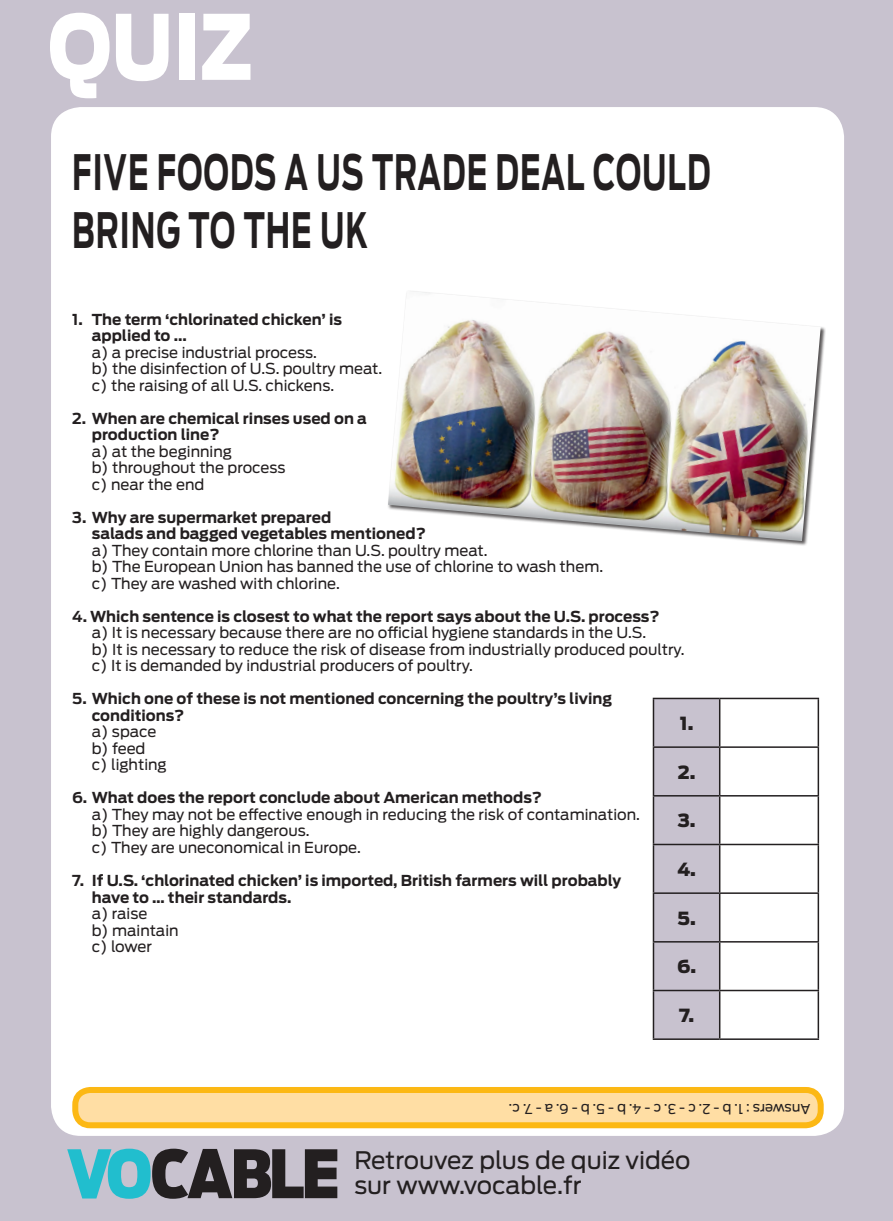
<style>
.page{position:relative;width:893px;height:1221px;background:#fff}
.page>*{position:absolute;margin:0;border:0;box-sizing:border-box;transform-origin:0 0}
.t1{font:900 89.1px "Antenna";color:#fff;scale:.83 1}
.t2{font:700 48.45px/58.1px "Antenna";letter-spacing:.03em;color:#231f20;scale:.62 1}
.t3{font:24px/25.5px "Antenna";color:#231f20}
.t4{font:900 18px "Antenna";color:#231f20}
.t5{font:15px/16.5px "Antenna";color:#231f20}
.t6{font:700 15px/16.5px "Antenna";color:#231f20}
.t7{font:13.5px "Antenna";letter-spacing:-.005em;color:#231f20}
</style>
<div class="page">
<div style="left:0;top:0;width:893px;height:1220px;background:#c8c2cf"></div>
<div style="left:51px;top:107px;width:793px;height:1028px;background:#fff;border-radius:30px"></div>
<svg style="left:67px;top:1148px;width:270px;height:50px"></svg>
<div style="left:75px;top:1089px;width:746px;height:36px;background:#ffdea4;border-radius:15px"></div>
<div style="left:72px;top:1086px;width:752px;height:42px;border:6px solid #fcb814;border-radius:15px"></div>
<div style="left:387px;top:290px;width:439px;height:256px;background:#231f20;opacity:.75"></div>
<img style="left:388px;top:291px;width:433px;height:250px">
<svg style="left:654px;top:699px;width:65px;height:339px;background:#c3bdc9"></svg>
<hr style="left:653px;top:697px;width:67px;height:2px;background:#231f20">
<hr style="left:653px;top:699px;width:1px;height:47px;background:#231f20">
<hr style="left:720px;top:697px;width:99px;height:2px;background:#231f20">
<hr style="left:719px;top:699px;width:1px;height:47px;background:#231f20">
<hr style="left:818px;top:699px;width:1px;height:47px;background:#231f20">
<hr style="left:653px;top:746px;width:67px;height:1px;background:#231f20">
<hr style="left:653px;top:747px;width:1px;height:48px;background:#231f20">
<hr style="left:720px;top:746px;width:99px;height:1px;background:#231f20">
<hr style="left:719px;top:747px;width:1px;height:48px;background:#231f20">
<hr style="left:818px;top:747px;width:1px;height:48px;background:#231f20">
<hr style="left:653px;top:795px;width:67px;height:1px;background:#231f20">
<hr style="left:653px;top:796px;width:1px;height:47px;background:#231f20">
<hr style="left:720px;top:795px;width:99px;height:1px;background:#231f20">
<hr style="left:719px;top:796px;width:1px;height:47px;background:#231f20">
<hr style="left:818px;top:796px;width:1px;height:47px;background:#231f20">
<hr style="left:653px;top:843px;width:67px;height:2px;background:#231f20">
<hr style="left:653px;top:845px;width:1px;height:47px;background:#231f20">
<hr style="left:720px;top:843px;width:99px;height:2px;background:#231f20">
<hr style="left:719px;top:845px;width:1px;height:47px;background:#231f20">
<hr style="left:818px;top:845px;width:1px;height:47px;background:#231f20">
<hr style="left:653px;top:892px;width:67px;height:1px;background:#231f20">
<hr style="left:653px;top:893px;width:1px;height:48px;background:#231f20">
<hr style="left:720px;top:892px;width:99px;height:1px;background:#231f20">
<hr style="left:719px;top:893px;width:1px;height:48px;background:#231f20">
<hr style="left:818px;top:893px;width:1px;height:48px;background:#231f20">
<hr style="left:653px;top:941px;width:67px;height:1px;background:#231f20">
<hr style="left:653px;top:942px;width:1px;height:47px;background:#231f20">
<hr style="left:720px;top:941px;width:99px;height:1px;background:#231f20">
<hr style="left:719px;top:942px;width:1px;height:47px;background:#231f20">
<hr style="left:818px;top:942px;width:1px;height:47px;background:#231f20">
<hr style="left:653px;top:989px;width:67px;height:2px;background:#231f20">
<hr style="left:653px;top:991px;width:1px;height:47px;background:#231f20">
<hr style="left:720px;top:989px;width:99px;height:2px;background:#231f20">
<hr style="left:719px;top:991px;width:1px;height:47px;background:#231f20">
<hr style="left:818px;top:991px;width:1px;height:47px;background:#231f20">
<hr style="left:653px;top:1038px;width:67px;height:1px;background:#231f20">
<hr style="left:720px;top:1038px;width:99px;height:1px;background:#231f20">
<h1 class="t1" style="left:48px;top:-6px;width:248px">QUIZ</h1>
<h2 class="t2" style="left:72px;top:143px;width:1031px">FIVE FOODS A US TRADE DEAL COULD<br>BRING TO THE UK</h2>
<p class="t6" style="left:92px;top:311px;width:252px;text-indent:-20px">1. The term ‘chlorinated chicken’ is applied to ...</p>
<p class="t5" style="left:92px;top:344px;width:292px">a) a precise industrial process.<br>b) the disinfection of U.S. poultry meat. c) the raising of all U.S. chickens.</p>
<p class="t6" style="left:92px;top:410px;width:277px;text-indent:-20px">2. When are chemical rinses used on a production line?</p>
<p class="t5" style="left:92px;top:443px;width:195px">a) at the beginning<br>b) throughout the process c) near the end</p>
<p class="t6" style="left:92px;top:509px;width:336px;text-indent:-20px">3. Why are supermarket prepared<br>salads and bagged vegetables mentioned?</p>
<p class="t5" style="left:92px;top:542px;width:513px">a) They contain more chlorine than U.S. poultry meat.<br>b) The European Union has banned the use of chlorine to wash them. c) They are washed with chlorine.</p>
<p class="t6" style="left:72px;top:608px;width:589px">4. Which sentence is closest to what the report says about the U.S. process?</p>
<p class="t5" style="left:92px;top:624px;width:594px">a) It is necessary because there are no official hygiene standards in the U.S.<br>b) It is necessary to reduce the risk of disease from industrially produced poultry. c) It is demanded by industrial producers of poultry.</p>
<p class="t6" style="left:92px;top:690px;width:522px;text-indent:-20px">5. Which one of these is not mentioned concerning the poultry’s living conditions?</p>
<p class="t5" style="left:92px;top:723px;width:77px">a) space b) feed<br>c) lighting</p>
<p class="t6" style="left:72px;top:789px;width:471px">6. What does the report conclude about American methods?</p>
<p class="t5" style="left:92px;top:806px;width:550px">a) They may not be effective enough in reducing the risk of contamination. b) They are highly dangerous.<br>c) They are uneconomical in Europe.</p>
<p class="t6" style="left:92px;top:872px;width:531px;text-indent:-20px">7. If U.S. ‘chlorinated chicken’ is imported, British farmers will probably have to … their standards.</p>
<p class="t5" style="left:92px;top:905px;width:88px">a) raise<br>b) maintain c) lower</p>
<p class="t4" style="left:680px;top:712px;width:15px">1.</p>
<p class="t4" style="left:678px;top:761px;width:19px">2.</p>
<p class="t4" style="left:678px;top:810px;width:19px">3.</p>
<p class="t4" style="left:677px;top:858px;width:20px">4.</p>
<p class="t4" style="left:678px;top:907px;width:20px">5.</p>
<p class="t4" style="left:677px;top:955px;width:20px">6.</p>
<p class="t4" style="left:679px;top:1004px;width:17px">7.</p>
<p class="t7" style="left:810px;top:1116px;width:303px;rotate:-180deg">Answers : 1. b - 2. c - 3. c - 4. b - 5. b - 6. a - 7. c.</p>
<h3 class="t3" style="left:354px;top:1147px;width:338px">Retrouvez plus de quiz vidéo sur www.vocable.fr</h3>
</div>
